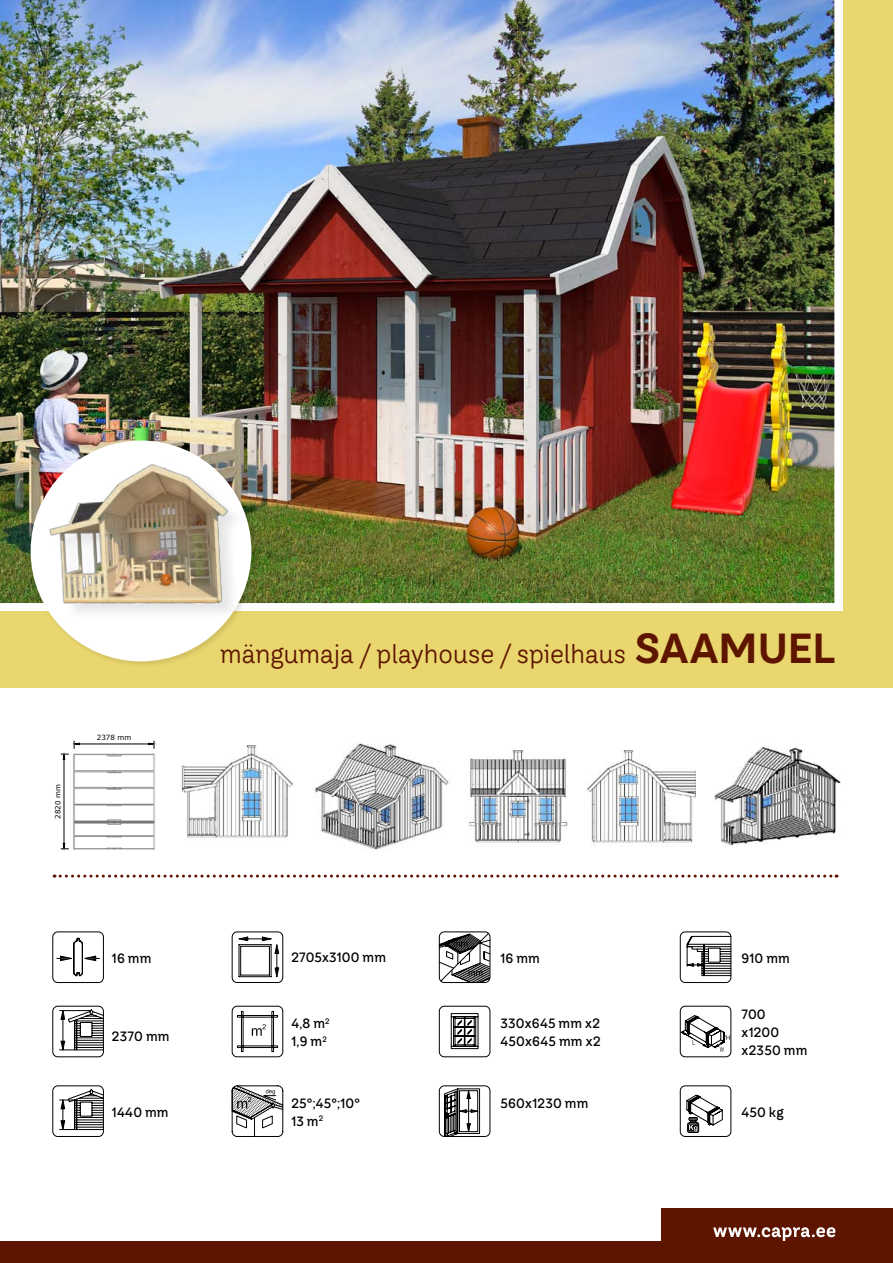
<style>
.page{position:relative;width:893px;height:1263px;background:#fff}
.page>*{position:absolute;margin:0;border:0;box-sizing:border-box;transform-origin:0 0}
.t1{font:25.5px "TT Hazelnuts";letter-spacing:-.005em;color:#5d1500}
.t2{font:500 13.5px/18px "TT Hazelnuts";letter-spacing:.015em;color:#000}
.t3{font:7.05px "Verdana";color:#000}
.s1{font-weight:700;font-size:42px}
</style>
<div class="page">
<div style="left:0;top:611px;width:893px;height:77px;background:#e9d66e"></div>
<div style="left:662px;top:1208px;width:231px;height:55px;background:#5d1500"></div>
<div style="left:1px;top:1241px;width:892px;height:21px;background:#5d1500"></div>
<div style="left:844px;top:0;width:49px;height:652px;background:#e9d66e"></div>
<svg style="left:54px;top:874px;width:783px;height:3px"></svg>
<svg style="left:713px;top:1227px;width:122px;height:14px"></svg>
<svg style="left:52px;top:931px;width:52px;height:52px"></svg>
<svg style="left:52px;top:1006px;width:52px;height:51px"></svg>
<svg style="left:52px;top:1085px;width:52px;height:52px"></svg>
<svg style="left:439px;top:1085px;width:51px;height:52px"></svg>
<svg style="left:439px;top:1006px;width:51px;height:51px"></svg>
<svg style="left:232px;top:1085px;width:51px;height:52px"></svg>
<svg style="left:232px;top:931px;width:51px;height:52px"></svg>
<svg style="left:680px;top:931px;width:51px;height:52px"></svg>
<svg style="left:232px;top:1006px;width:51px;height:51px"></svg>
<svg style="left:680px;top:1006px;width:51px;height:51px"></svg>
<svg style="left:680px;top:1085px;width:51px;height:52px"></svg>
<svg style="left:439px;top:931px;width:51px;height:52px"></svg>
<img style="left:0;top:0;width:834px;height:603px">
<div style="left:30px;top:440px;width:229px;height:228px;background:#000;opacity:.1"></div>
<div style="left:31px;top:440px;width:220px;height:221px;background:#fff;border-radius:50%"></div>
<img style="left:31px;top:456px;width:220px;height:169px">
<img style="left:181px;top:745px;width:112px;height:93px">
<img style="left:587px;top:750px;width:109px;height:93px">
<img style="left:469px;top:750px;width:99px;height:93px">
<img style="left:714px;top:746px;width:127px;height:100px">
<img style="left:315px;top:743px;width:134px;height:109px">
<img style="left:67px;top:744px;width:89px;height:106px">
<hr style="left:79px;top:744px;width:70px;height:1px;background:#000">
<svg style="left:148px;top:741px;width:7px;height:8px"></svg>
<hr style="left:64px;top:759px;width:1px;height:84px;background:#000">
<svg style="left:61px;top:843px;width:8px;height:6px"></svg>
<svg style="left:61px;top:741px;width:19px;height:19px"></svg>
<p class="t3" style="left:53px;top:818px;width:36px;rotate:-90deg">2820 mm</p>
<p class="t3" style="left:97px;top:733px;width:36px">2378 mm</p>
<h1 class="t1" style="left:220px;top:637px;width:617px">mängumaja / playhouse / spielhaus <span class="s1">SAAMUEL</span></h1>
<p class="t2" style="left:291px;top:948px;width:96px">2705x3100 mm</p>
<p class="t2" style="left:112px;top:949px;width:41px">16 mm</p>
<p class="t2" style="left:500px;top:949px;width:41px">16 mm</p>
<p class="t2" style="left:112px;top:1027px;width:59px">2370 mm</p>
<p class="t2" style="left:112px;top:1103px;width:58px">1440 mm</p>
<p class="t2" style="left:291px;top:1014px;width:40px">4,8 m<sup>2<br></sup>1,9 m<sup>2</sup></p>
<p class="t2" style="left:291px;top:1094px;width:70px">25°;45°;10°<br>13 m<sup>2</sup></p>
<p class="t2" style="left:500px;top:1014px;width:102px">330x645 mm x2<br>450x645 mm x2</p>
<p class="t2" style="left:500px;top:1094px;width:90px">560x1230 mm</p>
<p class="t2" style="left:741px;top:949px;width:50px">910 mm</p>
<p class="t2" style="left:741px;top:1005px;width:68px">700<br>x1200 x2350 mm</p>
<p class="t2" style="left:741px;top:1103px;width:44px">450 kg</p>
</div>
